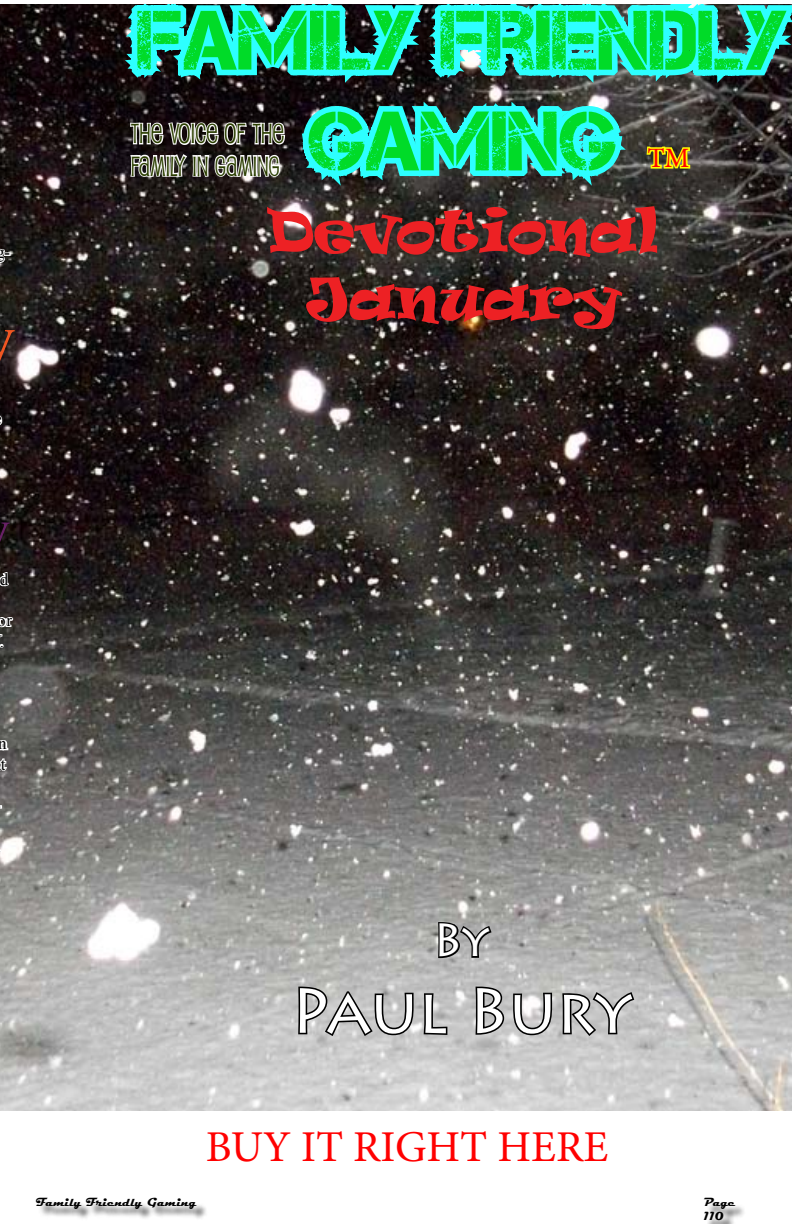
<style>
.page{position:relative;width:792px;height:1224px;background:#fff}
.page>*{position:absolute;margin:0;border:0;box-sizing:border-box;transform-origin:0 0}
.t1{font:84px "Captureit";color:#00db28}
.t2{font:63.8px "Lithos Pro";letter-spacing:-.01em;color:#fff}
.t3{font:56px/67.2px "Ravie";color:#ed2124;text-align:center}
.t4{font:46.6px "Lithos Pro";color:#fff}
.t5{font:44px "Minion Pro";color:#f00}
.t6{font:28px "Minion Pro";color:#f00}
.t7{font:26.9px/32.2px "Pupcat";color:#2b3e00}
.t8{font:17.9px "Times New Roman";color:#000}
.t9{font:17.1px/20.5px "Times New Roman";color:#000}
.t10{font:700 12px/14.4px "Magneto";color:#000}
</style>
<div class="page">
<div style="left:38px;top:1200px;width:171px;height:21px;background:#000;opacity:.75"></div>
<div style="left:30px;top:1192px;width:172px;height:23px;background:#fff;opacity:.75"></div>
<div style="left:706px;top:1200px;width:42px;height:24px;background:#000;opacity:.75"></div>
<div style="left:698px;top:1192px;width:44px;height:32px;background:#fff;opacity:.75"></div>
<img style="left:0;top:4px;width:792px;height:1106px">
<svg style="left:0;top:247px;width:11px;height:18px"></svg>
<svg style="left:0;top:414px;width:4px;height:13px"></svg>
<svg style="left:0;top:571px;width:10px;height:17px"></svg>
<svg style="left:0;top:610px;width:15px;height:40px"></svg>
<svg style="left:0;top:724px;width:10px;height:49px"></svg>
<svg style="left:0;top:838px;width:3px;height:17px"></svg>
<svg style="left:436px;top:920px;width:58px;height:43px;background:#747474"></svg>
<svg style="left:297px;top:985px;width:119px;height:53px;background:#8e8e8d"></svg>
<svg style="left:422px;top:991px;width:27px;height:45px"></svg>
<svg style="left:474px;top:985px;width:32px;height:51px;background:#6d6d6d"></svg>
<svg style="left:512px;top:991px;width:42px;height:47px;background:#929192"></svg>
<svg style="left:560px;top:990px;width:76px;height:48px;background:#898989"></svg>
<svg style="left:107px;top:4px;width:685px;height:250px;background:#367976"></svg>
<h3 class="t8" style="left:4px;top:240px;width:7px">-</h3>
<h1 class="t1" style="left:137px;top:-7px;width:652px">FAMILY FRIENDLY</h1>
<h3 class="t7" style="left:131px;top:117px;width:155px">THE VOICE OF THE<br>FAMILY IN GAMING</h3>
<h1 class="t1" style="left:309px;top:94px;width:310px">GAMING</h1>
<h3 class="t6" style="left:647px;top:139px;width:44px">TM</h3>
<h3 class="t3" style="left:266px;top:196px;width:395px">Devotional<br>January</h3>
<h3 class="t9" style="left:-1px;top:568px;width:10px">d</h3>
<h3 class="t9" style="left:-2px;top:610px;width:16px">or .</h3>
<h3 class="t9" style="left:-1px;top:733px;width:10px">n t</h3>
<h3 class="t4" style="left:433px;top:913px;width:57px">By</h3>
<h2 class="t2" style="left:290px;top:974px;width:342px">Paul Bury</h2>
<h3 class="t5" style="left:206px;top:1117px;width:404px">BUY IT RIGHT HERE</h3>
<p class="t10" style="left:36px;top:1195px;width:162px">Family Friendly Gaming</p>
<p class="t10" style="left:704px;top:1195px;width:34px">Page<br>110</p>
</div>
